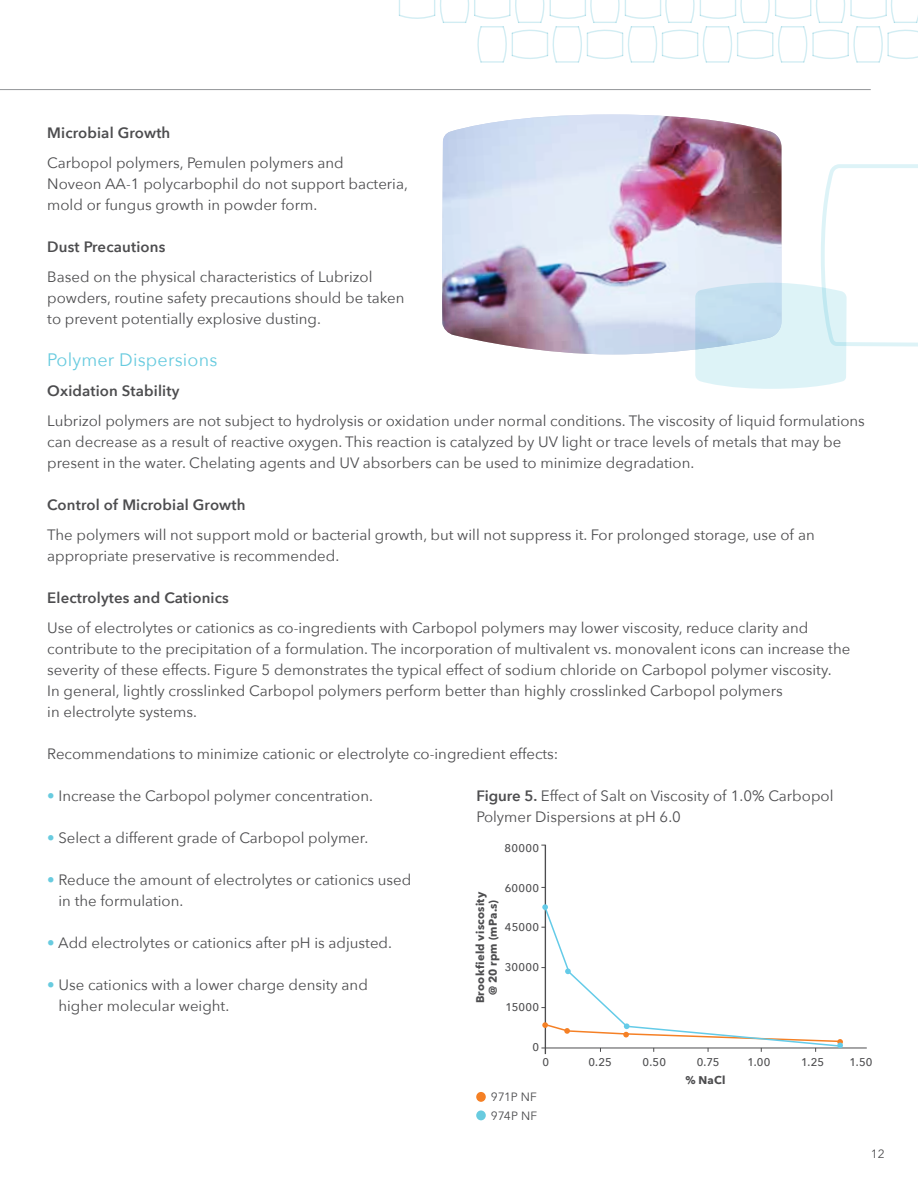
<style>
.page{position:relative;width:918px;height:1188px;background:#fff}
.page>*{position:absolute;margin:0;border:0;box-sizing:border-box;transform-origin:0 0}
.t1{font:18px "Avenir Next";letter-spacing:.01em;color:#68cbdf}
.t2{font:15px/21px "Avenir Next";color:#4d4d4f}
.t3{font:600 15px "Avenir Next";letter-spacing:.01em;color:#4d4d4f}
.t4{font:12px/18.9px "Avenir Next";letter-spacing:-.01em;color:#4d4d4f}
.t5{font:500 11.25px "Avenir Next";letter-spacing:.03em;color:#4d4d4f}
.t6{font:700 11.25px/12.6px "Avenir Next";letter-spacing:.025em;color:#4d4d4f;text-align:center}
.s1{color:#68cbdf}
.s2{font-weight:600}
</style>
<div class="page">
<img style="left:442px;top:114px;width:339px;height:240px">
<svg style="left:695px;top:162px;width:223px;height:227px"></svg>
<hr style="left:0;top:89px;width:871px;height:1px;background:#939598">
<svg style="left:399px;top:0;width:519px;height:63px"></svg>
<hr style="left:545px;top:845px;width:1px;height:209px;background:#4d4d4f">
<hr style="left:541px;top:1048px;width:326px;height:1px;background:#4d4d4f">
<svg style="left:541px;top:904px;width:302px;height:148px"></svg>
<div style="left:476px;top:1092px;width:10px;height:10px;background:#f58025;border-radius:50%"></div>
<div style="left:476px;top:1110px;width:10px;height:10px;background:#68cbdf;border-radius:50%"></div>
<p class="t3" style="left:47px;top:120px;width:125px">Microbial Growth</p>
<p class="t2" style="left:47px;top:152px;width:362px">Carbopol polymers, Pemulen polymers and<br>Noveon AA-1 polycarbophil do not support bacteria, mold or fungus growth in powder form.</p>
<p class="t3" style="left:47px;top:234px;width:120px">Dust Precautions</p>
<p class="t2" style="left:47px;top:266px;width:359px">Based on the physical characteristics of Lubrizol powders, routine safety precautions should be taken to prevent potentially explosive dusting.</p>
<p class="t1" style="left:47px;top:345px;width:172px">Polymer Dispersions</p>
<p class="t3" style="left:47px;top:378px;width:134px">Oxidation Stability</p>
<p class="t2" style="left:47px;top:410px;width:819px">Lubrizol polymers are not subject to hydrolysis or oxidation under normal conditions. The viscosity of liquid formulations can decrease as a result of reactive oxygen. This reaction is catalyzed by UV light or trace levels of metals that may be present in the water. Chelating agents and UV absorbers can be used to minimize degradation.</p>
<p class="t3" style="left:47px;top:492px;width:200px">Control of Microbial Growth</p>
<p class="t2" style="left:47px;top:524px;width:769px">The polymers will not support mold or bacterial growth, but will not suppress it. For prolonged storage, use of an appropriate preservative is recommended.</p>
<p class="t3" style="left:47px;top:585px;width:183px">Electrolytes and Cationics</p>
<p class="t2" style="left:47px;top:617px;width:805px">Use of electrolytes or cationics as co-ingredients with Carbopol polymers may lower viscosity, reduce clarity and contribute to the precipitation of a formulation. The incorporation of multivalent vs. monovalent icons can increase the severity of these effects. Figure 5 demonstrates the typical effect of sodium chloride on Carbopol polymer viscosity.<br>In general, lightly crosslinked Carbopol polymers perform better than highly crosslinked Carbopol polymers<br>in electrolyte systems.</p>
<p class="t2" style="left:47px;top:743px;width:513px">Recommendations to minimize cationic or electrolyte co-ingredient effects:</p>
<p class="t2" style="left:47px;top:785px;width:327px"><span class="s1">•</span> Increase the Carbopol polymer concentration.</p>
<p class="t2" style="left:47px;top:827px;width:323px"><span class="s1">•</span> Select a different grade of Carbopol polymer.</p>
<p class="t2" style="left:58px;top:869px;width:354px;text-indent:-11px"><span class="s1">•</span> Reduce the amount of electrolytes or cationics used in the formulation.</p>
<p class="t2" style="left:47px;top:932px;width:346px"><span class="s1">•</span> Add electrolytes or cationics after pH is adjusted.</p>
<p class="t2" style="left:58px;top:974px;width:311px;text-indent:-11px"><span class="s1">•</span> Use cationics with a lower charge density and higher molecular weight.</p>
<p class="t2" style="left:476px;top:785px;width:359px"><span class="s2">Figure 5.</span> Effect of Salt on Viscosity of 1.0% Carbopol<br>Polymer Dispersions at pH 6.0</p>
<p class="t5" style="left:505px;top:838px;width:36px">80000</p>
<p class="t5" style="left:505px;top:878px;width:36px">60000</p>
<p class="t5" style="left:505px;top:918px;width:36px">45000</p>
<p class="t5" style="left:505px;top:958px;width:36px">30000</p>
<p class="t5" style="left:506px;top:997px;width:35px">15000</p>
<p class="t5" style="left:532px;top:1037px;width:8px">0</p>
<p class="t6" style="left:474px;top:1003px;width:113px;rotate:-90deg">Brookfield viscosity @ 20 rpm (mPa.s)</p>
<p class="t5" style="left:543px;top:1052px;width:8px">0</p>
<p class="t5" style="left:588px;top:1052px;width:25px">0.25</p>
<p class="t5" style="left:643px;top:1052px;width:25px">0.50</p>
<p class="t5" style="left:697px;top:1052px;width:24px">0.75</p>
<p class="t5" style="left:748px;top:1052px;width:24px">1.00</p>
<p class="t5" style="left:801px;top:1052px;width:24px">1.25</p>
<p class="t5" style="left:849px;top:1052px;width:24px">1.50</p>
<p class="t4" style="left:491px;top:1087px;width:48px">971P NF<br>974P NF</p>
<p class="t6" style="left:685px;top:1073px;width:42px">% NaCl</p>
<p class="t4" style="left:871px;top:1144px;width:15px">12</p>
</div>
